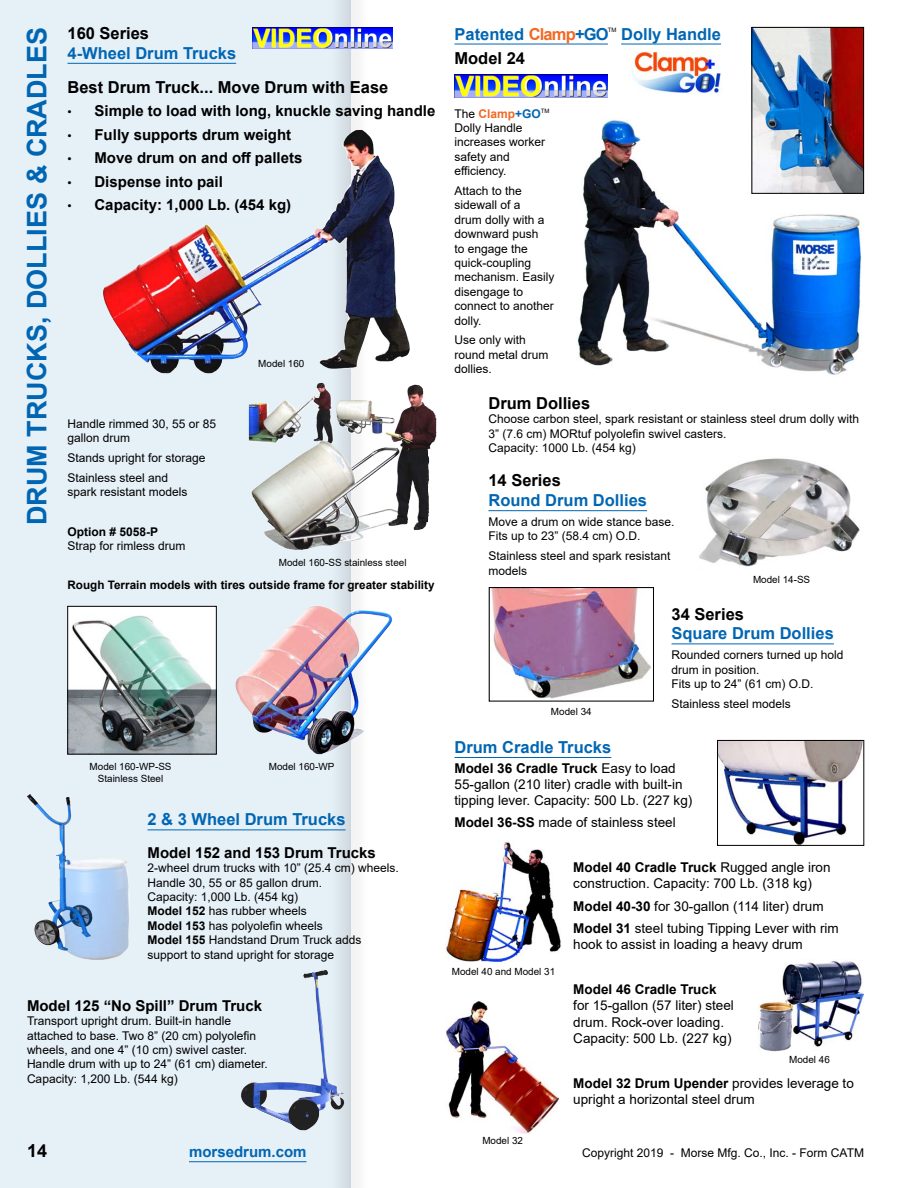
<style>
.page{position:relative;width:918px;height:1188px;background:#fff}
.page>*{position:absolute;margin:0;border:0;box-sizing:border-box;transform-origin:0 0}
.t1{font:700 27px "Arial";color:#0066b3}
.t2{font:700 18px "Arial";color:#000}
.t3{font:700 16.5px "Arial";color:#0066b3}
.t4{font:700 16.5px "Arial";color:#000}
.t5{font:700 15px "Arial";color:#000}
.t6{font:700 15px "Arial";color:#0066b3}
.t7{font:13.5px/16.2px "Arial";color:#000}
.t8{font:700 13.5px "Arial";color:#000}
.t9{font:12px/14.4px "Arial";color:#000}
.t10{font:700 12px "Arial";color:#000}
.t11{font:700 11.7px "Arial";color:#000}
.t12{font:9.9px "Arial";color:#000}
.t13{font:6px "Arial";color:#000}
.s1{font-weight:400;font-size:12px}
.s2{font-weight:700}
.s3{color:#f26924}
.s4{font-weight:700;color:#f26924}
.s5{font-weight:700;color:#0066b3}
</style>
<div class="page">
<div style="left:0;top:0;width:376px;height:1188px;background:#fafafa"></div>
<div style="left:0;top:0;width:352px;height:1188px;background:#e6f0f7"></div>
<hr style="left:189px;top:1161px;width:118px;height:1px;background:#0066b3">
<hr style="left:488px;top:510px;width:159px;height:1px;background:#0066b3">
<hr style="left:672px;top:644px;width:162px;height:1px;background:#0066b3">
<img style="left:577px;top:118px;width:285px;height:257px">
<hr style="left:454px;top:757px;width:157px;height:1px;background:#0066b3">
<img style="left:27px;top:794px;width:103px;height:166px">
<img style="left:241px;top:970px;width:103px;height:160px">
<img style="left:103px;top:130px;width:307px;height:244px">
<img style="left:719px;top:742px;width:143px;height:102px">
<div style="left:717px;top:740px;width:147px;height:106px;border:1px solid #000"></div>
<img style="left:446px;top:841px;width:115px;height:121px">
<img style="left:757px;top:959px;width:107px;height:92px">
<img style="left:630px;top:51px;width:91px;height:42px">
<img style="left:754px;top:29px;width:108px;height:163px">
<div style="left:752px;top:27px;width:112px;height:167px;border:1px solid #000"></div>
<img style="left:446px;top:1001px;width:113px;height:132px">
<img style="left:454px;top:74px;width:154px;height:23px">
<img style="left:235px;top:606px;width:157px;height:148px">
<img style="left:70px;top:608px;width:145px;height:144px">
<div style="left:68px;top:606px;width:149px;height:148px;border:1px solid #000"></div>
<hr style="left:148px;top:830px;width:198px;height:1px;background:#0066b3">
<img style="left:253px;top:27px;width:140px;height:21px">
<img style="left:297px;top:483px;width:131px;height:67px">
<hr style="left:68px;top:63px;width:168px;height:1px;background:#0066b3">
<img style="left:699px;top:458px;width:161px;height:109px">
<img style="left:491px;top:589px;width:161px;height:110px">
<div style="left:489px;top:587px;width:165px;height:114px;border:1px solid #000"></div>
<hr style="left:454px;top:44px;width:154px;height:1px;background:#0066b3">
<hr style="left:621px;top:44px;width:100px;height:1px;background:#0066b3">
<h1 class="t1" style="left:18px;top:525px;width:499px;rotate:-90deg">DRUM TRUCKS, DOLLIES &amp; CRADLES</h1>
<h3 class="t4" style="left:68px;top:22px;width:83px">160 Series</h3>
<h3 class="t3" style="left:68px;top:41px;width:170px">4-Wheel Drum Trucks</h3>
<h3 class="t4" style="left:68px;top:76px;width:322px">Best Drum Truck... Move Drum with Ease</h3>
<p class="t5" style="left:68px;top:101px;width:369px"><span class="s1">•</span> Simple to load with long, knuckle saving handle</p>
<p class="t5" style="left:68px;top:124px;width:225px"><span class="s1">•</span> Fully supports drum weight</p>
<p class="t5" style="left:68px;top:147px;width:237px"><span class="s1">•</span> Move drum on and off pallets</p>
<p class="t5" style="left:68px;top:171px;width:157px"><span class="s1">•</span> Dispense into pail</p>
<p class="t5" style="left:68px;top:194px;width:225px"><span class="s1">•</span> Capacity: 1,000 Lb. (454 kg)</p>
<p class="t12" style="left:258px;top:356px;width:48px">Model 160</p>
<p class="t9" style="left:68px;top:416px;width:150px">Handle rimmed 30, 55 or 85 gallon drum</p>
<p class="t9" style="left:68px;top:448px;width:140px;line-height:19.8px">Stands upright for storage<br>Stainless steel and</p>
<p class="t9" style="left:68px;top:485px;width:122px">spark resistant models</p>
<p class="t10" style="left:68px;top:523px;width:92px">Option # 5058-P</p>
<p class="t9" style="left:68px;top:539px;width:120px">Strap for rimless drum</p>
<p class="t11" style="left:68px;top:577px;width:369px">Rough Terrain models with tires outside frame for greater stability</p>
<p class="t12" style="left:279px;top:556px;width:129px">Model 160-SS stainless steel</p>
<p class="t12" style="left:90px;top:760px;width:83px">Model 160-WP-SS</p>
<p class="t12" style="left:269px;top:760px;width:67px">Model 160-WP</p>
<p class="t12" style="left:98px;top:772px;width:67px">Stainless Steel</p>
<h3 class="t3" style="left:148px;top:808px;width:200px">2 &amp; 3 Wheel Drum Trucks</h3>
<p class="t5" style="left:148px;top:842px;width:230px">Model 152 and 153 Drum Trucks</p>
<p class="t9" style="left:148px;top:861px;width:253px">2-wheel drum trucks with 10” (25.4 cm) wheels.<br>Handle 30, 55 or 85 gallon drum.<br>Capacity: 1,000 Lb. (454 kg)<br><span class="s2">Model 152</span> has rubber wheels<br><span class="s2">Model 153</span> has polyolefin wheels<br><span class="s2">Model 155</span> Handstand Drum Truck adds support to stand upright for storage</p>
<p class="t5" style="left:27px;top:995px;width:237px">Model 125 “No Spill” Drum Truck</p>
<p class="t9" style="left:27px;top:1014px;width:242px">Transport upright drum. Built-in handle attached to base. Two 8” (20 cm) polyolefin wheels, and one 4” (10 cm) swivel caster.<br>Handle drum with up to 24” (61 cm) diameter.<br>Capacity: 1,200 Lb. (544 kg)</p>
<h3 class="t3" style="left:454px;top:22px;width:156px">Patented <span class="s3">Clamp</span>+GO</h3>
<p class="t13" style="left:608px;top:26px;width:10px">TM</p>
<h3 class="t3" style="left:621px;top:22px;width:101px">Dolly Handle</h3>
<h3 class="t4" style="left:454px;top:46px;width:72px">Model 24</h3>
<p class="t9" style="left:454px;top:106px;width:97px">The <span class="s4">Clamp</span><span class="s5">+GO</span><sup>TM<br></sup>Dolly Handle increases worker safety and efficiency.</p>
<p class="t9" style="left:454px;top:183px;width:102px">Attach to the sidewall of a<br>drum dolly with a downward push<br>to engage the quick-coupling mechanism. Easily disengage to connect to another dolly.</p>
<p class="t9" style="left:454px;top:333px;width:96px">Use only with round metal drum dollies.</p>
<h3 class="t4" style="left:488px;top:392px;width:103px">Drum Dollies</h3>
<p class="t9" style="left:488px;top:412px;width:372px">Choose carbon steel, spark resistant or stainless steel drum dolly with<br>3” (7.6 cm) MORtuf polyolefin swivel casters.<br>Capacity: 1000 Lb. (454 kg)</p>
<h3 class="t4" style="left:488px;top:469px;width:74px">14 Series</h3>
<h3 class="t3" style="left:488px;top:489px;width:160px">Round Drum Dollies</h3>
<p class="t9" style="left:488px;top:514px;width:188px">Move a drum on wide stance base.<br>Fits up to 23” (58.4 cm) O.D.</p>
<p class="t9" style="left:488px;top:549px;width:184px">Stainless steel and spark resistant models</p>
<h3 class="t4" style="left:672px;top:602px;width:74px">34 Series</h3>
<h3 class="t3" style="left:672px;top:622px;width:164px">Square Drum Dollies</h3>
<p class="t9" style="left:672px;top:648px;width:174px">Rounded corners turned up hold drum in position.<br>Fits up to 24” (61 cm) O.D.</p>
<p class="t9" style="left:672px;top:696px;width:121px">Stainless steel models</p>
<h3 class="t3" style="left:454px;top:736px;width:158px">Drum Cradle Trucks</h3>
<p class="t7" style="left:454px;top:760px;width:239px"><span class="s2">Model 36 Cradle Truck</span> Easy to load<br>55-gallon (210 liter) cradle with built-in tipping lever. Capacity: 500 Lb. (227 kg)</p>
<p class="t7" style="left:454px;top:814px;width:223px"><span class="s2">Model 36-SS</span> made of stainless steel</p>
<p class="t7" style="left:573px;top:859px;width:259px"><span class="s2">Model 40 Cradle Truck</span> Rugged angle iron construction. Capacity: 700 Lb. (318 kg)</p>
<p class="t7" style="left:573px;top:896px;width:267px;line-height:21.6px"><span class="s2">Model 40-30</span> for 30-gallon (114 liter) drum<br><span class="s2">Model 31</span> steel tubing Tipping Lever with rim</p>
<p class="t7" style="left:573px;top:936px;width:231px">hook to assist in loading a heavy drum</p>
<p class="t8" style="left:573px;top:980px;width:145px">Model 46 Cradle Truck</p>
<p class="t7" style="left:573px;top:997px;width:162px">for 15-gallon (57 liter) steel drum. Rock-over loading.<br>Capacity: 500 Lb. (227 kg)</p>
<p class="t7" style="left:573px;top:1075px;width:282px"><span class="s2">Model 32 Drum Upender</span> provides leverage to upright a horizontal steel drum</p>
<p class="t12" style="left:753px;top:572px;width:59px">Model 14-SS</p>
<p class="t12" style="left:551px;top:704px;width:42px">Model 34</p>
<p class="t12" style="left:452px;top:965px;width:105px">Model 40 and Model 31</p>
<p class="t12" style="left:789px;top:1053px;width:42px">Model 46</p>
<p class="t12" style="left:482px;top:1133px;width:42px">Model 32</p>
<h2 class="t2" style="left:27px;top:1138px;width:22px">14</h2>
<p class="t6" style="left:189px;top:1141px;width:119px">morsedrum.com</p>
<p class="t9" style="left:582px;top:1146px;width:283px">Copyright 2019 - Morse Mfg. Co., Inc. - Form CATM</p>
</div>
